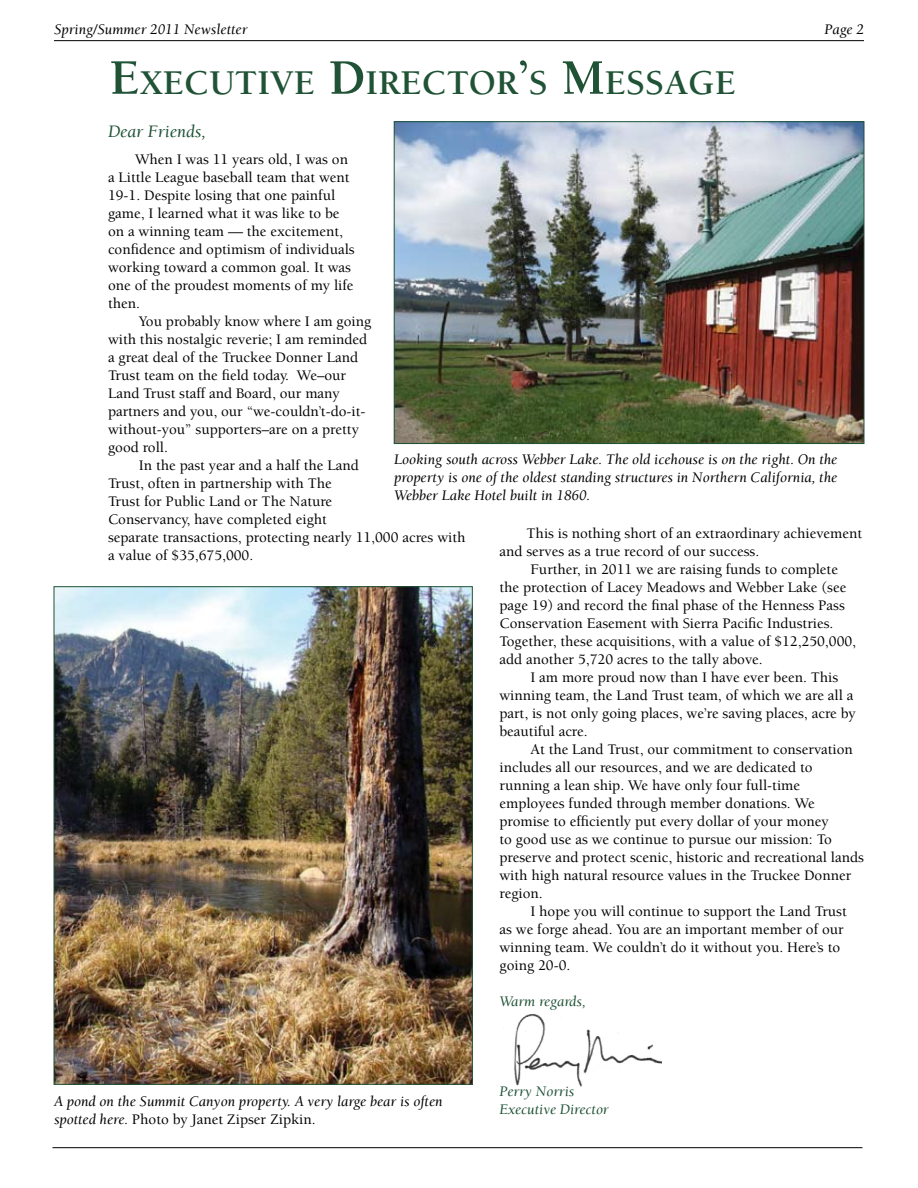
<style>
.page{position:relative;width:918px;height:1188px;background:#fff}
.page>*{position:absolute;margin:0;border:0;box-sizing:border-box;transform-origin:0 0}
.t1{font:700 35.7px "Berkeley";color:#205336}
.t2{font:italic 18px "Berkeley";color:#205336}
.t3{font:500 15px/18px "Berkeley";color:#000}
.t4{font:italic 15px/18px "Berkeley";color:#000;text-align:justify}
.t5{font:italic 15px/18px "Berkeley";color:#205336}
.s1{font-size:51px}
.s2{font-weight:500;font-style:normal}
</style>
<div class="page">
<img style="left:514px;top:1014px;width:147px;height:73px">
<hr style="left:54px;top:40px;width:810px;height:1px;background:#000">
<hr style="left:52px;top:1147px;width:810px;height:1px;background:#000">
<img style="left:56px;top:588px;width:414px;height:494px">
<img style="left:396px;top:124px;width:466px;height:318px">
<div style="left:394px;top:122px;width:470px;height:322px;border:1px solid #205336"></div>
<p class="t4" style="left:54px;top:21px;width:195px">Spring/Summer 2011 Newsletter</p>
<p class="t4" style="left:824px;top:21px;width:41px">Page 2</p>
<h1 class="t1" style="left:110px;top:64px;width:625px"><span class="s1">E</span>XECUTIVE <span class="s1">D</span>IRECTOR<span class="s1">’</span>S <span class="s1">M</span>ESSAGE</h1>
<p class="t2" style="left:108px;top:122px;width:99px">Dear Friends,</p>
<p class="t3" style="left:108px;top:150px;width:248px;text-indent:27px">When I was 11 years old, I was on a Little League baseball team that went<br>19-1. Despite losing that one painful game, I learned what it was like to be on a winning team — the excitement, confidence and optimism of individuals working toward a common goal. It was one of the proudest moments of my life then.</p>
<p class="t3" style="left:108px;top:312px;width:265px;text-indent:31px">You probably know where I am going with this nostalgic reverie; I am reminded a great deal of the Truckee Donner Land Trust team on the field today. We–our Land Trust staff and Board, our many partners and you, our “we-couldn’t-do-it&shy;without-you” supporters–are on a pretty good roll.</p>
<p class="t3" style="left:108px;top:456px;width:359px;text-indent:31px">In the past year and a half the Land<br>Trust, often in partnership with The<br>Trust for Public Land or The Nature<br>Conservancy, have completed eight<br>separate transactions, protecting nearly 11,000 acres with a value of $35,675,000.</p>
<p class="t4" style="left:394px;top:451px;width:445px">Looking south across Webber Lake. The old icehouse is on the right. On the property is one of the oldest standing structures in Northern California, the Webber Lake Hotel built in 1860.</p>
<p class="t3" style="left:526px;top:524px;width:337px">This is nothing short of an extraordinary achievement</p>
<p class="t3" style="left:500px;top:542px;width:261px">and serves as a true record of our success.</p>
<p class="t3" style="left:530px;top:560px;width:309px">Further, in 2011 we are raising funds to complete</p>
<p class="t3" style="left:500px;top:578px;width:348px">the protection of Lacey Meadows and Webber Lake (see</p>
<p class="t3" style="left:500px;top:596px;width:347px">page 19) and record the final phase of the Henness Pass</p>
<p class="t3" style="left:500px;top:614px;width:335px">Conservation Easement with Sierra Pacific Industries.</p>
<p class="t3" style="left:500px;top:632px;width:358px">Together, these acquisitions, with a value of $12,250,000,</p>
<p class="t3" style="left:500px;top:650px;width:265px">add another 5,720 acres to the tally above.</p>
<p class="t3" style="left:530px;top:668px;width:309px">I am more proud now than I have ever been. This</p>
<p class="t3" style="left:500px;top:686px;width:355px">winning team, the Land Trust team, of which we are all a</p>
<p class="t3" style="left:500px;top:704px;width:358px">part, is not only going places, we’re saving places, acre by</p>
<p class="t3" style="left:500px;top:722px;width:90px">beautiful acre.</p>
<p class="t3" style="left:530px;top:740px;width:324px">At the Land Trust, our commitment to conservation</p>
<p class="t3" style="left:500px;top:758px;width:315px">includes all our resources, and we are dedicated to</p>
<p class="t3" style="left:500px;top:776px;width:302px">running a lean ship. We have only four full-time</p>
<p class="t3" style="left:500px;top:794px;width:317px">employees funded through member donations. We</p>
<p class="t3" style="left:500px;top:812px;width:331px">promise to efficiently put every dollar of your money</p>
<p class="t3" style="left:500px;top:830px;width:334px">to good use as we continue to pursue our mission: To</p>
<p class="t3" style="left:500px;top:848px;width:366px">preserve and protect scenic, historic and recreational lands</p>
<p class="t3" style="left:500px;top:866px;width:353px">with high natural resource values in the Truckee Donner</p>
<p class="t3" style="left:500px;top:884px;width:45px">region.</p>
<p class="t3" style="left:530px;top:902px;width:318px">I hope you will continue to support the Land Trust</p>
<p class="t3" style="left:500px;top:920px;width:346px">as we forge ahead. You are an important member of our</p>
<p class="t3" style="left:500px;top:938px;width:342px">winning team. We couldn’t do it without you. Here’s to</p>
<p class="t3" style="left:500px;top:956px;width:72px">going 20-0.</p>
<p class="t5" style="left:500px;top:992px;width:88px">Warm regards,</p>
<p class="t4" style="left:54px;top:1093px;width:390px">A pond on the Summit Canyon property. A very large bear is often spotted here. <span class="s2">Photo by Janet Zipser Zipkin.</span></p>
<p class="t5" style="left:500px;top:1082px;width:111px">Perry Norris<br>Executive Director</p>
</div>
